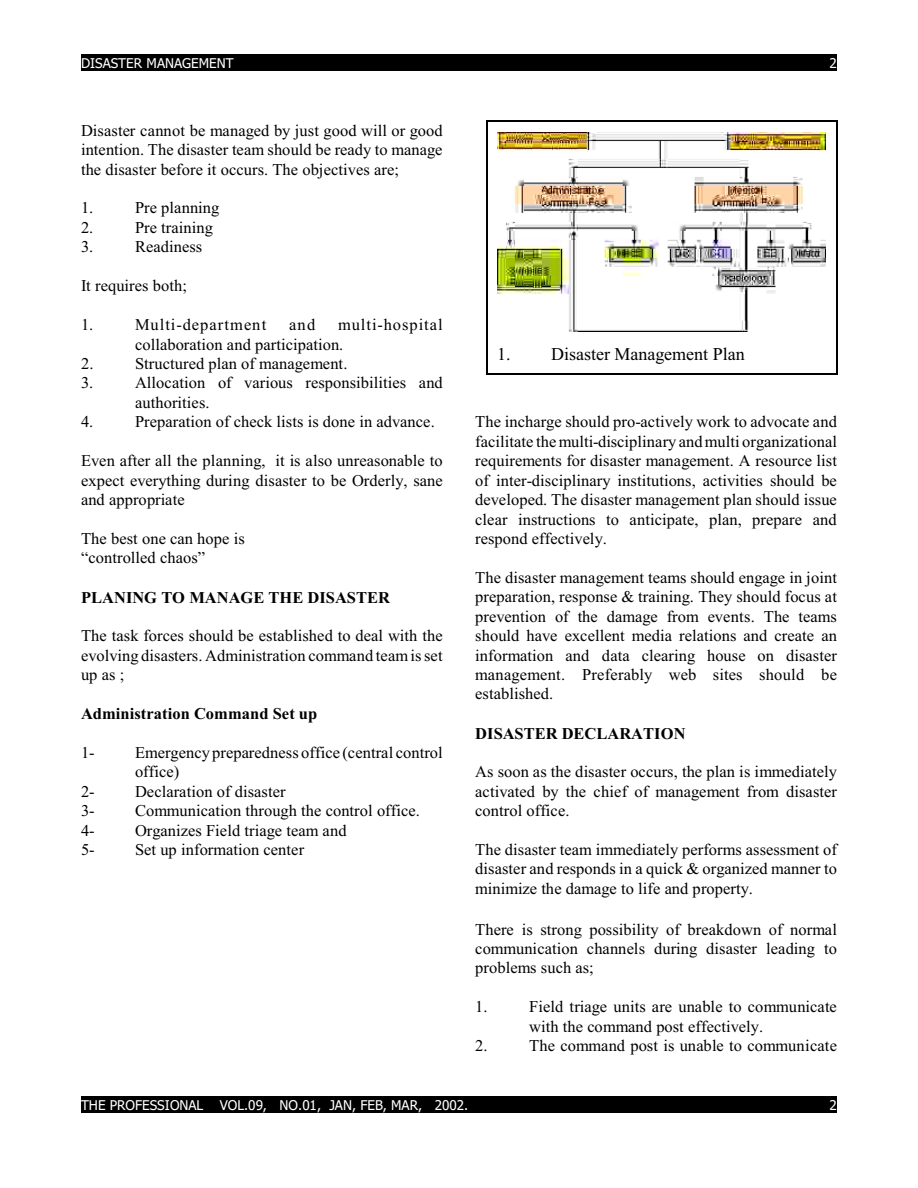
<style>
.page{position:relative;width:918px;height:1188px;background:#fff}
.page>*{position:absolute;margin:0;border:0;box-sizing:border-box;transform-origin:0 0}
.t1{font:18px "Times New Roman";color:#000}
.t2{font:16.5px/19.5px "Times New Roman";letter-spacing:.005em;color:#000;text-align:justify}
.t3{font:700 16.5px "Times New Roman";color:#000}
.t4{font:16.5px "Times New Roman";letter-spacing:.06em;color:#000}
.t5{font:13.5px "Tahoma";color:#fff}
</style>
<div class="page">
<div style="left:81px;top:54px;width:756px;height:16px;background:#000"></div>
<div style="left:81px;top:1097px;width:756px;height:16px;background:#000"></div>
<img style="left:497px;top:132px;width:329px;height:200px">
<hr style="left:487px;top:120px;width:1px;height:255px;background:#000">
<hr style="left:836px;top:120px;width:2px;height:255px;background:#000">
<hr style="left:487px;top:120px;width:350px;height:2px;background:#000">
<hr style="left:487px;top:374px;width:350px;height:1px;background:#000">
<p class="t5" style="left:81px;top:57px;width:154px">DISASTER MANAGEMENT</p>
<p class="t5" style="left:830px;top:57px;width:9px">2</p>
<p class="t2" style="left:81px;top:122px;width:363px">Disaster cannot be managed by just good will or good intention. The disaster team should be ready to manage the disaster before it occurs. The objectives are;</p>
<p class="t2" style="left:81px;top:200px;width:14px">1.</p>
<p class="t2" style="left:135px;top:200px;width:86px">Pre planning</p>
<p class="t2" style="left:81px;top:219px;width:14px">2.</p>
<p class="t2" style="left:135px;top:219px;width:80px">Pre training</p>
<p class="t2" style="left:81px;top:239px;width:14px">3.</p>
<p class="t2" style="left:135px;top:239px;width:69px">Readiness</p>
<p class="t2" style="left:81px;top:278px;width:107px">It requires both;</p>
<p class="t2" style="left:81px;top:316px;width:14px">1.</p>
<p class="t4" style="left:135px;top:319px;width:133px">Multi-department</p>
<p class="t2" style="left:289px;top:316px;width:27px">and</p>
<p class="t2" style="left:135px;top:316px;width:309px;text-indent:203px">multi-hospital collaboration and participation.</p>
<p class="t2" style="left:81px;top:355px;width:14px">2.</p>
<p class="t2" style="left:135px;top:355px;width:214px">Structured plan of management.</p>
<p class="t2" style="left:81px;top:375px;width:14px">3.</p>
<p class="t2" style="left:135px;top:375px;width:309px">Allocation of various responsibilities and authorities.</p>
<p class="t2" style="left:81px;top:414px;width:14px">4.</p>
<p class="t2" style="left:135px;top:414px;width:301px">Preparation of check lists is done in advance.</p>
<p class="t2" style="left:81px;top:453px;width:363px">Even after all the planning, it is also unreasonable to expect everything during disaster to be Orderly, sane and appropriate</p>
<p class="t2" style="left:81px;top:530px;width:165px">The best one can hope is “controlled chaos”</p>
<p class="t3" style="left:81px;top:591px;width:310px">PLANING TO MANAGE THE DISASTER</p>
<p class="t2" style="left:81px;top:627px;width:363px">The task forces should be established to deal with the evolving disasters. Administration command team is set up as ;</p>
<p class="t3" style="left:81px;top:708px;width:238px">Administration Command Set up</p>
<p class="t2" style="left:81px;top:744px;width:15px">1-</p>
<p class="t2" style="left:135px;top:744px;width:309px">Emergency preparedness office (central control office)</p>
<p class="t2" style="left:81px;top:783px;width:15px">2-</p>
<p class="t2" style="left:135px;top:783px;width:152px">Declaration of disaster</p>
<p class="t2" style="left:81px;top:802px;width:15px">3-</p>
<p class="t2" style="left:135px;top:802px;width:286px">Communication through the control office.</p>
<p class="t2" style="left:81px;top:822px;width:15px">4-</p>
<p class="t2" style="left:135px;top:822px;width:213px">Organizes Field triage team and</p>
<p class="t2" style="left:81px;top:841px;width:15px">5-</p>
<p class="t2" style="left:135px;top:841px;width:171px">Set up information center</p>
<p class="t1" style="left:497px;top:348px;width:249px">1. Disaster Management Plan</p>
<p class="t2" style="left:475px;top:414px;width:363px">The incharge should pro-actively work to advocate and facilitate the multi-disciplinary and multi organizational requirements for disaster management. A resource list of inter-disciplinary institutions, activities should be developed. The disaster management plan should issue clear instructions to anticipate, plan, prepare and respond effectively.</p>
<p class="t2" style="left:475px;top:569px;width:363px">The disaster management teams should engage in joint preparation, response &amp; training. They should focus at prevention of the damage from events. The teams should have excellent media relations and create an information and data clearing house on disaster management. Preferably web sites should be established.</p>
<p class="t3" style="left:475px;top:728px;width:212px">DISASTER DECLARATION</p>
<p class="t2" style="left:475px;top:764px;width:364px">As soon as the disaster occurs, the plan is immediately activated by the chief of management from disaster control office.</p>
<p class="t2" style="left:475px;top:841px;width:363px">The disaster team immediately performs assessment of disaster and responds in a quick &amp; organized manner to minimize the damage to life and property.</p>
<p class="t2" style="left:475px;top:921px;width:363px">There is strong possibility of breakdown of normal communication channels during disaster leading to problems such as;</p>
<p class="t2" style="left:475px;top:999px;width:14px">1.</p>
<p class="t2" style="left:529px;top:999px;width:309px">Field triage units are unable to communicate with the command post effectively.</p>
<p class="t2" style="left:475px;top:1038px;width:14px">2.</p>
<p class="t2" style="left:529px;top:1038px;width:309px">The command post is unable to communicate</p>
<p class="t5" style="left:81px;top:1100px;width:389px">THE PROFESSIONAL VOL.09, NO.01, JAN, FEB, MAR, 2002.</p>
<p class="t5" style="left:830px;top:1100px;width:9px">2</p>
</div>
